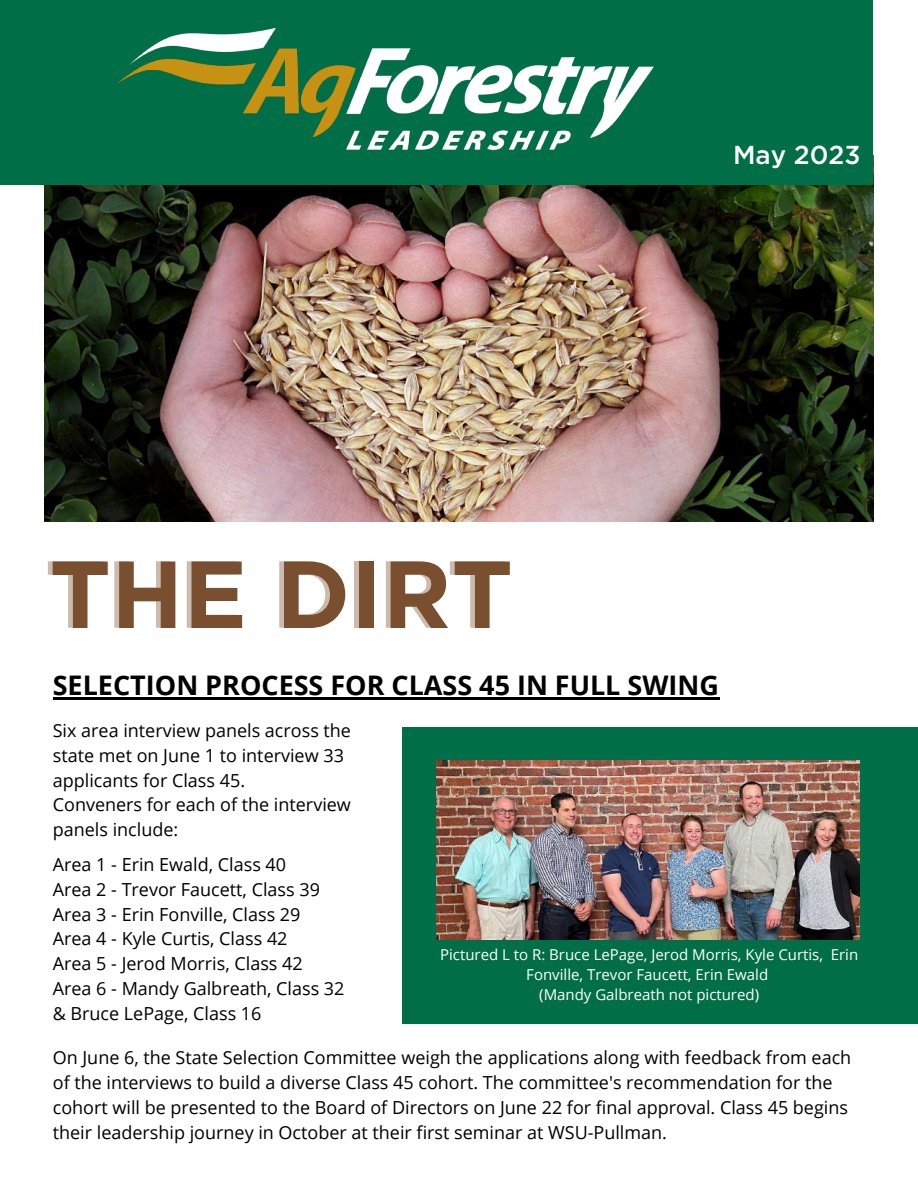
<style>
.page{position:relative;width:918px;height:1188px;background:#fff}
.page>*{position:absolute;margin:0;border:0;box-sizing:border-box;transform-origin:0 0}
.t1{font:700 94.95px "Gotham";color:#7a4f30}
.t2{font:700 27px "Open Sans";color:#000}
.t3{font:500 25.95px "Gotham";color:#fff}
.t4{font:18px/24.8px "Open Sans";color:#000}
.t5{font:15px/20.2px "Open Sans";color:#fff;text-align:center}
</style>
<div class="page">
<img style="left:45px;top:184px;width:828px;height:337px">
<div style="left:0;top:0;width:873px;height:184px;background:#006e47"></div>
<img style="left:116px;top:27px;width:538px;height:124px">
<div style="left:402px;top:727px;width:516px;height:297px;background:#006e47"></div>
<img style="left:437px;top:760px;width:423px;height:179px">
<hr style="left:53px;top:698px;width:667px;height:2px;background:#000">
<h3 class="t3" style="left:733px;top:139px;width:129px">May 2023</h3>
<h1 class="t1" style="left:49px;top:537px;width:465px">THE DIRT</h1>
<h2 class="t2" style="left:53px;top:667px;width:668px">SELECTION PROCESS FOR CLASS 45 IN FULL SWING</h2>
<p class="t4" style="left:53px;top:718px;width:300px">Six area interview panels across the state met on June 1 to interview 33 applicants for Class 45.<br>Conveners for each of the interview panels include:</p>
<p class="t4" style="left:53px;top:852px;width:293px">Area 1 - Erin Ewald, Class 40<br>Area 2 - Trevor Faucett, Class 39<br>Area 3 - Erin Fonville, Class 29<br>Area 4 - Kyle Curtis, Class 42<br>Area 5 - Jerod Morris, Class 42<br>Area 6 - Mandy Galbreath, Class 32 &amp; Bruce LePage, Class 16</p>
<p class="t4" style="left:53px;top:1045px;width:800px">On June 6, the State Selection Committee weigh the applications along with feedback from each of the interviews to build a diverse Class 45 cohort. The committee's recommendation for the cohort will be presented to the Board of Directors on June 22 for final approval. Class 45 begins their leadership journey in October at their first seminar at WSU-Pullman.</p>
<p class="t5" style="left:440px;top:944px;width:420px">Pictured L to R: Bruce LePage, Jerod Morris, Kyle Curtis, Erin<br>Fonville, Trevor Faucett, Erin Ewald<br>(Mandy Galbreath not pictured)</p>
</div>
